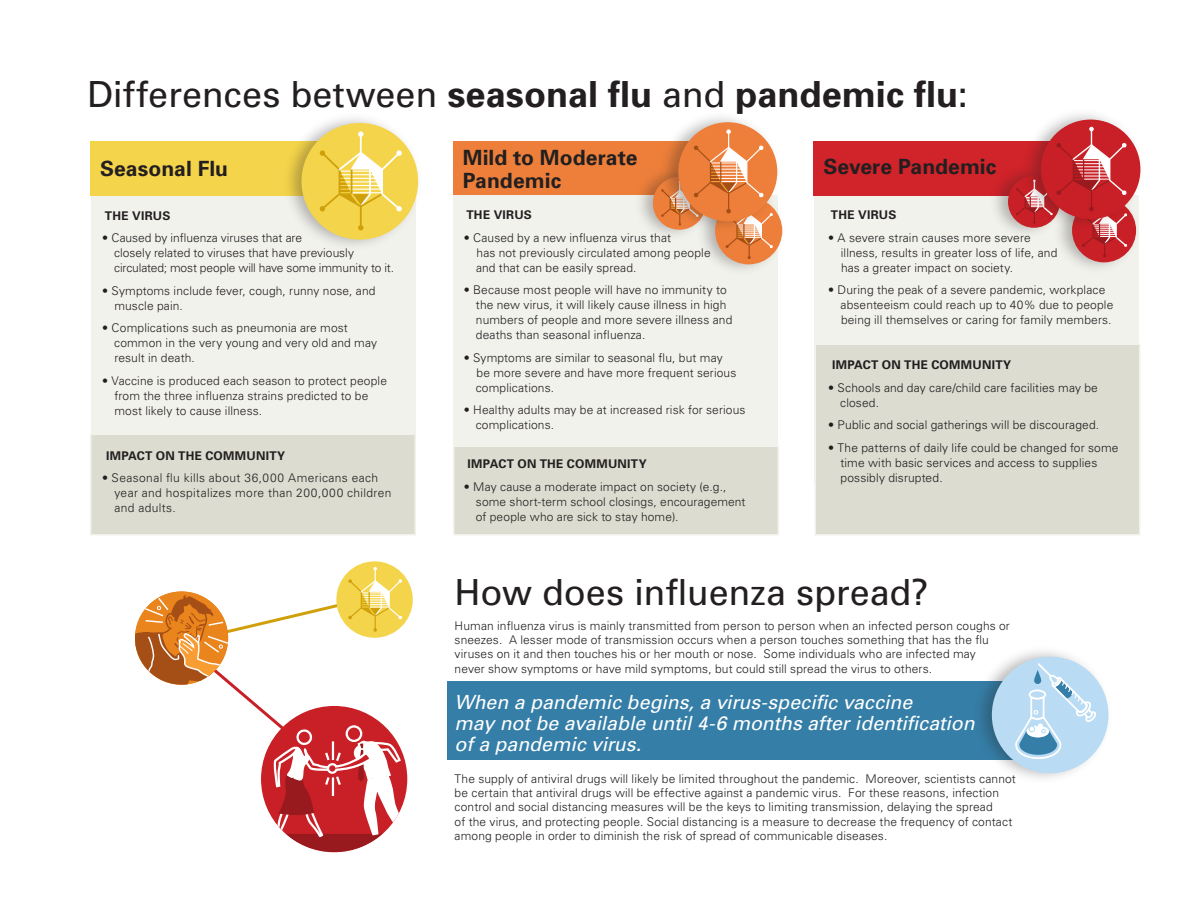
<style>
.page{position:relative;width:1188px;height:918px;background:#fff}
.page>*{position:absolute;margin:0;border:0;box-sizing:border-box;transform-origin:0 0}
.headlines{font:36px "Univers";letter-spacing:-.005em;color:#231f20}
.subhead{font:700 21px/22.5px "Univers";letter-spacing:.005em;color:#231f20}
.pull_quote{font:italic 19.5px/21px "Univers";color:#fff}
.bullet_items{font:300 12px/15px "Univers";letter-spacing:.01em;color:#231f20}
.copy{font:300 12px/14.2px "Univers";letter-spacing:.01em;color:#231f20}
.bullet_items-2{font:300 12px/15px "Univers";letter-spacing:.01em;color:#201d1e}
.bullet_items-3{font:300 12px/15px "Univers";letter-spacing:.03em;color:#231f20}
.bullet_items-4{font:700 12px "Univers";letter-spacing:.025em;color:#231f20}
.bullet_items-5{font:700 12px "Univers";letter-spacing:.025em;color:#201d1e}
.s1{font-weight:700}
</style>
<div class="page">
<div style="left:453px;top:195px;width:325px;height:289px;background:#f2f2ed"></div>
<div style="left:453px;top:142px;width:269px;height:53px;background:#ed7f3a"></div>
<div style="left:447px;top:681px;width:621px;height:79px;background:#357ea7"></div>
<div style="left:814px;top:195px;width:325px;height:289px;background:#f2f2ed"></div>
<div style="left:815px;top:344px;width:325px;height:191px;background:#dcdcd0"></div>
<div style="left:814px;top:344px;width:327px;height:192px;border:2px solid #f2f2ed"></div>
<div style="left:454px;top:446px;width:324px;height:89px;background:#dcdcd0"></div>
<div style="left:453px;top:446px;width:326px;height:90px;border:2px solid #f2f2ed"></div>
<div style="left:91px;top:195px;width:324px;height:288px;background:#f2f2ed"></div>
<div style="left:91px;top:434px;width:324px;height:101px;background:#dcdcd0"></div>
<div style="left:90px;top:434px;width:326px;height:102px;border:2px solid #f2f2ed"></div>
<div style="left:814px;top:141px;width:269px;height:54px;background:#d1232a"></div>
<div style="left:90px;top:141px;width:269px;height:54px;background:#f4d44a"></div>
<div style="left:336px;top:561px;width:77px;height:77px;background:#f4d44a;border-radius:50%"></div>
<div style="left:282px;top:111px;width:141px;height:141px;background:#231f20;opacity:.3"></div>
<div style="left:302px;top:123px;width:116px;height:117px;background:#f4d44a;border-radius:50%"></div>
<hr style="left:360px;top:206px;width:2px;height:22px;background:#d0a00a">
<svg style="left:358px;top:225px;width:5px;height:5px"></svg>
<svg style="left:319px;top:131px;width:83px;height:81px"></svg>
<div style="left:972px;top:645px;width:141px;height:141px;background:#231f20;opacity:.3"></div>
<div style="left:992px;top:657px;width:116px;height:116px;background:#b9dbf3;border-radius:50%"></div>
<svg style="left:1014px;top:661px;width:84px;height:99px"></svg>
<div style="left:988px;top:164px;width:77px;height:76px;background:#231f20;opacity:.3"></div>
<div style="left:1008px;top:176px;width:52px;height:52px;background:#c82026;border-radius:50%"></div>
<div style="left:1053px;top:186px;width:87px;height:88px;background:#231f20;opacity:.3"></div>
<div style="left:1072px;top:198px;width:64px;height:64px;background:#c82026;border-radius:50%"></div>
<div style="left:1021px;top:108px;width:124px;height:123px;background:#231f20;opacity:.3"></div>
<div style="left:1041px;top:120px;width:99px;height:99px;background:#c82026;border-radius:50%"></div>
<svg style="left:1016px;top:127px;width:111px;height:130px"></svg>
<svg style="left:135px;top:567px;width:271px;height:285px"></svg>
<div style="left:633px;top:165px;width:78px;height:77px;background:#231f20;opacity:.3"></div>
<div style="left:653px;top:177px;width:53px;height:53px;background:#ed7f3a;border-radius:50%"></div>
<div style="left:696px;top:185px;width:92px;height:92px;background:#231f20;opacity:.3"></div>
<div style="left:715px;top:197px;width:67px;height:67px;background:#ed7f3a;border-radius:50%"></div>
<div style="left:659px;top:110px;width:124px;height:124px;background:#231f20;opacity:.3"></div>
<div style="left:678px;top:122px;width:99px;height:99px;background:#ed7f3a;border-radius:50%"></div>
<svg style="left:661px;top:129px;width:112px;height:130px"></svg>
<p class="headlines" style="left:87px;top:71px;width:882px">Differences between <span class="s1">seasonal flu</span> and <span class="s1">pandemic flu</span>:</p>
<p class="subhead" style="left:463px;top:146px;width:176px">Mild to Moderate<br>Pandemic</p>
<p class="subhead" style="left:100px;top:156px;width:129px">Seasonal Flu</p>
<p class="subhead" style="left:824px;top:155px;width:174px">Severe Pandemic</p>
<p class="bullet_items-4" style="left:105px;top:208px;width:67px">THE VIRUS</p>
<p class="bullet_items" style="left:114px;top:230px;width:281px;text-indent:-12px">• Caused by influenza viruses that are<br>closely related to viruses that have previously circulated; most people will have some immunity to it.</p>
<p class="bullet_items" style="left:115px;top:283px;width:263px;text-indent:-12px">• Symptoms include fever, cough, runny nose, and muscle pain.</p>
<p class="bullet_items" style="left:114px;top:320px;width:264px;text-indent:-12px">• Complications such as pneumonia are most common in the very young and very old and may result in death.</p>
<p class="bullet_items" style="left:114px;top:373px;width:274px;text-indent:-12px">• Vaccine is produced each season to protect people from the three influenza strains predicted to be most likely to cause illness.</p>
<p class="bullet_items-4" style="left:106px;top:448px;width:181px">IMPACT ON THE COMMUNITY</p>
<p class="bullet_items-3" style="left:114px;top:470px;width:279px;text-indent:-12px">• Seasonal flu kills about 36,000 Americans each year and hospitalizes more than 200,000 children and adults.</p>
<p class="bullet_items-4" style="left:466px;top:207px;width:67px">THE VIRUS</p>
<p class="bullet_items" style="left:476px;top:230px;width:236px;text-indent:-12px">• Caused by a new influenza virus that<br>has not previously circulated among people and that can be easily spread.</p>
<p class="bullet_items" style="left:476px;top:282px;width:258px;text-indent:-12px">• Because most people will have no immunity to the new virus, it will likely cause illness in high numbers of people and more severe illness and deaths than seasonal influenza.</p>
<p class="bullet_items" style="left:476px;top:350px;width:262px;text-indent:-12px">• Symptoms are similar to seasonal flu, but may be more severe and have more frequent serious complications.</p>
<p class="bullet_items" style="left:476px;top:402px;width:271px;text-indent:-12px">• Healthy adults may be at increased risk for serious complications.</p>
<p class="bullet_items-4" style="left:468px;top:456px;width:181px">IMPACT ON THE COMMUNITY</p>
<p class="bullet_items" style="left:476px;top:479px;width:271px;text-indent:-12px">• May cause a moderate impact on society (e.g., some short-term school closings, encouragement of people who are sick to stay home).</p>
<p class="bullet_items-4" style="left:831px;top:207px;width:67px">THE VIRUS</p>
<p class="bullet_items" style="left:841px;top:230px;width:218px;text-indent:-13px">• A severe strain causes more severe illness, results in greater loss of life, and has a greater impact on society.</p>
<p class="bullet_items" style="left:841px;top:282px;width:274px;text-indent:-12px">• During the peak of a severe pandemic, workplace absenteeism could reach up to 40% due to people being ill themselves or caring for family members.</p>
<p class="bullet_items-5" style="left:832px;top:357px;width:181px">IMPACT ON THE COMMUNITY</p>
<p class="bullet_items-2" style="left:840px;top:380px;width:259px;text-indent:-12px">• Schools and day care/child care facilities may be closed.</p>
<p class="bullet_items-2" style="left:828px;top:417px;width:272px">• Public and social gatherings will be discouraged.</p>
<p class="bullet_items-2" style="left:840px;top:440px;width:280px;text-indent:-12px">• The patterns of daily life could be changed for some time with basic services and access to supplies possibly disrupted.</p>
<p class="headlines" style="left:455px;top:570px;width:476px">How does influenza spread?</p>
<p class="copy" style="left:455px;top:618px;width:557px">Human influenza virus is mainly transmitted from person to person when an infected person coughs or sneezes. A lesser mode of transmission occurs when a person touches something that has the flu viruses on it and then touches his or her mouth or nose. Some individuals who are infected may<br>never show symptoms or have mild symptoms, but could still spread the virus to others.</p>
<p class="pull_quote" style="left:455px;top:691px;width:522px">When a pandemic begins, a virus-specific vaccine<br>may not be available until 4-6 months after identification of a pandemic virus.</p>
<p class="copy" style="left:455px;top:771px;width:563px">The supply of antiviral drugs will likely be limited throughout the pandemic. Moreover, scientists cannot be certain that antiviral drugs will be effective against a pandemic virus. For these reasons, infection control and social distancing measures will be the keys to limiting transmission, delaying the spread<br>of the virus, and protecting people. Social distancing is a measure to decrease the frequency of contact among people in order to diminish the risk of spread of communicable diseases.</p>
</div>
